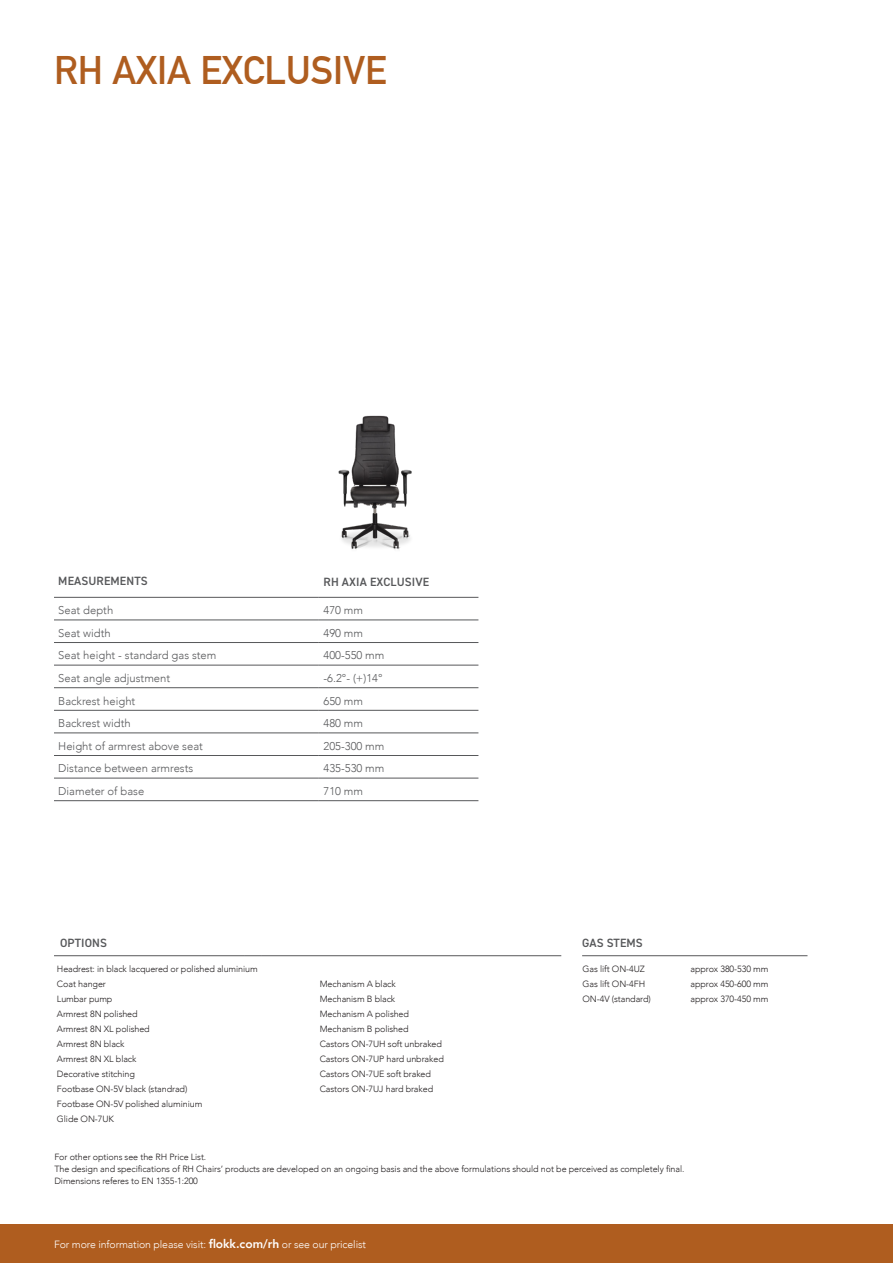
<style>
.page{position:relative;width:893px;height:1263px;background:#fff}
.page>*{position:absolute;margin:0;border:0;box-sizing:border-box;transform-origin:0 0}
.RH_Head_1{font:700 39px "DIN Alternate";color:#af5d1f}
.Table_head{font:600 12px "DIN2014";letter-spacing:.01em;color:#57585a}
.Tabell{font:300 11.25px "Avenir";color:#57585a}
.Extra{font:300 10.5px "Avenir";letter-spacing:-.01em;color:#fff}
.Extra-2{font:300 9px "Avenir";letter-spacing:-.01em;color:#231f20}
.s1{font-weight:800;font-size:12px}
</style>
<div class="page">
<div style="left:0;top:1225px;width:893px;height:38px;background:#af5d1f"></div>
<hr style="left:54px;top:597px;width:264px;height:1px;background:#57585a">
<hr style="left:318px;top:597px;width:160px;height:1px;background:#57585a">
<hr style="left:54px;top:620px;width:264px;height:1px;background:#57585a">
<hr style="left:318px;top:620px;width:160px;height:1px;background:#57585a">
<hr style="left:54px;top:642px;width:264px;height:1px;background:#57585a">
<hr style="left:318px;top:642px;width:160px;height:1px;background:#57585a">
<hr style="left:54px;top:665px;width:264px;height:1px;background:#57585a">
<hr style="left:318px;top:665px;width:160px;height:1px;background:#57585a">
<hr style="left:54px;top:687px;width:264px;height:1px;background:#57585a">
<hr style="left:318px;top:687px;width:160px;height:1px;background:#57585a">
<hr style="left:54px;top:710px;width:264px;height:1px;background:#57585a">
<hr style="left:318px;top:710px;width:160px;height:1px;background:#57585a">
<hr style="left:54px;top:733px;width:264px;height:1px;background:#57585a">
<hr style="left:318px;top:733px;width:160px;height:1px;background:#57585a">
<hr style="left:54px;top:755px;width:264px;height:1px;background:#57585a">
<hr style="left:318px;top:755px;width:160px;height:1px;background:#57585a">
<hr style="left:54px;top:778px;width:264px;height:1px;background:#57585a">
<hr style="left:318px;top:778px;width:160px;height:1px;background:#57585a">
<hr style="left:54px;top:800px;width:264px;height:1px;background:#57585a">
<hr style="left:318px;top:800px;width:160px;height:1px;background:#57585a">
<hr style="left:54px;top:955px;width:191px;height:1px;background:#57585a">
<svg style="left:245px;top:955px;width:17px;height:1px"></svg>
<hr style="left:262px;top:955px;width:299px;height:1px;background:#57585a">
<hr style="left:582px;top:955px;width:225px;height:1px;background:#57585a">
<img style="left:338px;top:415px;width:74px;height:135px">
<p class="RH_Head_1" style="left:54px;top:41px;width:334px">RH AXIA EXCLUSIVE</p>
<p class="Table_head" style="left:58px;top:573px;width:91px">MEASUREMENTS</p>
<p class="Table_head" style="left:324px;top:574px;width:107px">RH AXIA EXCLUSIVE</p>
<p class="Tabell" style="left:58px;top:604px;width:57px">Seat depth</p>
<p class="Tabell" style="left:323px;top:604px;width:41px">470 mm</p>
<p class="Tabell" style="left:58px;top:626px;width:54px">Seat width</p>
<p class="Tabell" style="left:323px;top:626px;width:41px">490 mm</p>
<p class="Tabell" style="left:58px;top:649px;width:160px">Seat height - standard gas stem</p>
<p class="Tabell" style="left:323px;top:649px;width:62px">400-550 mm</p>
<p class="Tabell" style="left:58px;top:671px;width:113px">Seat angle adjustment</p>
<p class="Tabell" style="left:323px;top:671px;width:61px">-6.2°- (+)14°</p>
<p class="Tabell" style="left:58px;top:694px;width:79px">Backrest height</p>
<p class="Tabell" style="left:323px;top:694px;width:41px">650 mm</p>
<p class="Tabell" style="left:58px;top:717px;width:74px">Backrest width</p>
<p class="Tabell" style="left:323px;top:717px;width:41px">480 mm</p>
<p class="Tabell" style="left:58px;top:739px;width:146px">Height of armrest above seat</p>
<p class="Tabell" style="left:323px;top:739px;width:62px">205-300 mm</p>
<p class="Tabell" style="left:58px;top:762px;width:137px">Distance between armrests</p>
<p class="Tabell" style="left:323px;top:762px;width:62px">435-530 mm</p>
<p class="Tabell" style="left:58px;top:784px;width:88px">Diameter of base</p>
<p class="Tabell" style="left:323px;top:784px;width:41px">710 mm</p>
<p class="Table_head" style="left:60px;top:935px;width:48px">OPTIONS</p>
<p class="Table_head" style="left:582px;top:935px;width:62px">GAS STEMS</p>
<p class="Extra-2" style="left:57px;top:963px;width:202px">Headrest: in black lacquered or polished aluminium</p>
<p class="Extra-2" style="left:57px;top:978px;width:50px">Coat hanger</p>
<p class="Extra-2" style="left:57px;top:993px;width:57px">Lumbar pump</p>
<p class="Extra-2" style="left:57px;top:1008px;width:82px">Armrest 8N polished</p>
<p class="Extra-2" style="left:57px;top:1023px;width:94px">Armrest 8N XL polished</p>
<p class="Extra-2" style="left:57px;top:1038px;width:69px">Armrest 8N black</p>
<p class="Extra-2" style="left:57px;top:1053px;width:81px">Armrest 8N XL black</p>
<p class="Extra-2" style="left:57px;top:1068px;width:79px">Decorative stitching</p>
<p class="Extra-2" style="left:57px;top:1083px;width:132px">Footbase ON-5V black (standrad)</p>
<p class="Extra-2" style="left:57px;top:1098px;width:147px">Footbase ON-5V polished aluminium</p>
<p class="Extra-2" style="left:57px;top:1113px;width:59px">Glide ON-7UK</p>
<p class="Extra-2" style="left:320px;top:978px;width:78px">Mechanism A black</p>
<p class="Extra-2" style="left:320px;top:993px;width:77px">Mechanism B black</p>
<p class="Extra-2" style="left:320px;top:1008px;width:91px">Mechanism A polished</p>
<p class="Extra-2" style="left:320px;top:1023px;width:90px">Mechanism B polished</p>
<p class="Extra-2" style="left:320px;top:1038px;width:124px">Castors ON-7UH soft unbraked</p>
<p class="Extra-2" style="left:320px;top:1053px;width:126px">Castors ON-7UP hard unbraked</p>
<p class="Extra-2" style="left:320px;top:1068px;width:113px">Castors ON-7UE soft braked</p>
<p class="Extra-2" style="left:320px;top:1083px;width:115px">Castors ON-7UJ hard braked</p>
<p class="Extra-2" style="left:583px;top:963px;width:64px">Gas lift ON-4UZ</p>
<p class="Extra-2" style="left:691px;top:963px;width:79px">approx 380-530 mm</p>
<p class="Extra-2" style="left:583px;top:978px;width:64px">Gas lift ON-4FH</p>
<p class="Extra-2" style="left:691px;top:978px;width:79px">approx 450-600 mm</p>
<p class="Extra-2" style="left:583px;top:993px;width:70px">ON-4V (standard)</p>
<p class="Extra-2" style="left:691px;top:993px;width:79px">approx 370-450 mm</p>
<p class="Extra-2" style="left:54px;top:1152px;width:153px">For other options see the RH Price List.</p>
<p class="Extra-2" style="left:54px;top:1164px;width:632px">The design and specifications of RH Chairs’ products are developed on an ongoing basis and the above formulations should not be perceived as completely final.</p>
<p class="Extra-2" style="left:54px;top:1176px;width:145px">Dimensions referes to EN 1355-1:200</p>
<p class="Extra" style="left:54px;top:1238px;width:313px">For more information please visit: <span class="s1">flokk.com/rh</span> or see our pricelist</p>
</div>
